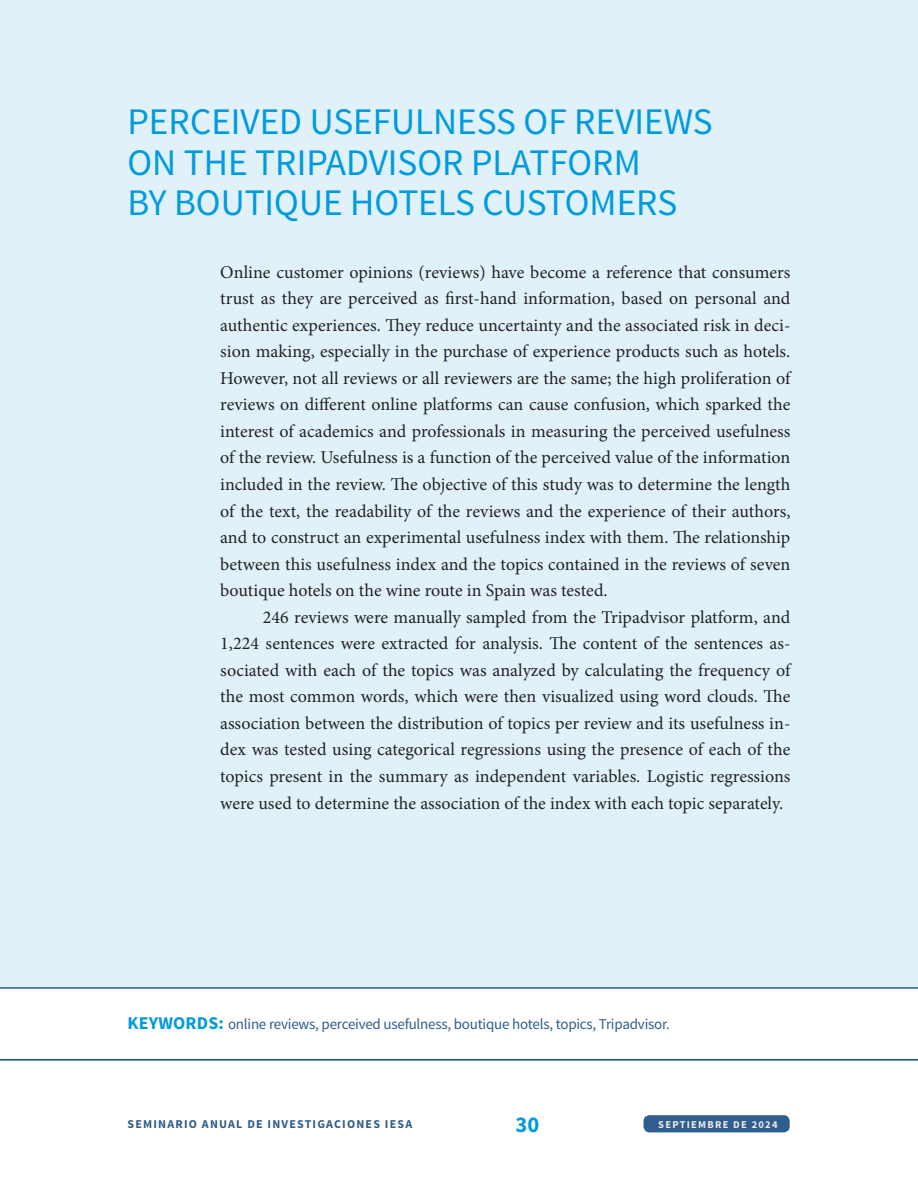
<style>
.page{position:relative;width:918px;height:1188px;background:#fff}
.page>*{position:absolute;margin:0;border:0;box-sizing:border-box;transform-origin:0 0}
.t1{font:37.5px/40.5px "Source Sans Pro";color:#009bde}
.t2{font:700 22.5px "Source Sans Pro";color:#009bde}
.t3{font:18px/26.5px "Minion Pro";color:#222;text-align:justify}
.t4{font:15px "Source Sans Pro";letter-spacing:-.015em;color:#2f5d8c}
.t5{font:700 12px "Source Sans Pro";letter-spacing:.1em;color:#2f5d8c}
.t6{font:700 10.5px "Source Sans Pro";letter-spacing:.12em;color:#eeeae9}
.s1{font-weight:700;font-size:18px;color:#009bde}
</style>
<div class="page">
<div style="left:644px;top:1115px;width:146px;height:17px;background:#2f5d8c;border-radius:6px"></div>
<div style="left:0;top:0;width:918px;height:987px;background:#e1f1fa"></div>
<hr style="left:0;top:987px;width:918px;height:2px;background:#2f5d8c">
<hr style="left:0;top:1059px;width:918px;height:1px;background:#2f5d8c">
<h1 class="t1" style="left:128px;top:102px;width:587px">PERCEIVED USEFULNESS OF REVIEWS<br>ON THE TRIPADVISOR PLATFORM<br>BY BOUTIQUE HOTELS CUSTOMERS</h1>
<p class="t3" style="left:220px;top:259px;width:572px">Online customer opinions (reviews) have become a reference that consumers trust as they are perceived as first-hand information, based on personal and authentic experiences. They reduce uncertainty and the associated risk in deci&shy;sion making, especially in the purchase of experience products such as hotels.<br>However, not all reviews or all reviewers are the same; the high proliferation of reviews on different online platforms can cause confusion, which sparked the interest of academics and professionals in measuring the perceived usefulness of the review. Usefulness is a function of the perceived value of the information included in the review. The objective of this study was to determine the length of the text, the readability of the reviews and the experience of their authors, and to construct an experimental usefulness index with them. The relationship between this usefulness index and the topics contained in the reviews of seven boutique hotels on the wine route in Spain was tested.</p>
<p class="t3" style="left:220px;top:604px;width:572px;text-indent:43px">246 reviews were manually sampled from the Tripadvisor platform, and 1,224 sentences were extracted for analysis. The content of the sentences as&shy;sociated with each of the topics was analyzed by calculating the frequency of the most common words, which were then visualized using word clouds. The association between the distribution of topics per review and its usefulness in&shy;dex was tested using categorical regressions using the presence of each of the topics present in the summary as independent variables. Logistic regressions were used to determine the association of the index with each topic separately.</p>
<p class="t4" style="left:128px;top:1015px;width:544px"><span class="s1">KEYWORDS:</span> online reviews, perceived usefulness, boutique hotels, topics, Tripadvisor.</p>
<p class="t5" style="left:128px;top:1116px;width:286px">SEMINARIO ANUAL DE INVESTIGACIONES IESA</p>
<p class="t2" style="left:516px;top:1110px;width:25px">30</p>
<p class="t6" style="left:658px;top:1118px;width:121px">SEPTIEMBRE DE 2024</p>
</div>
